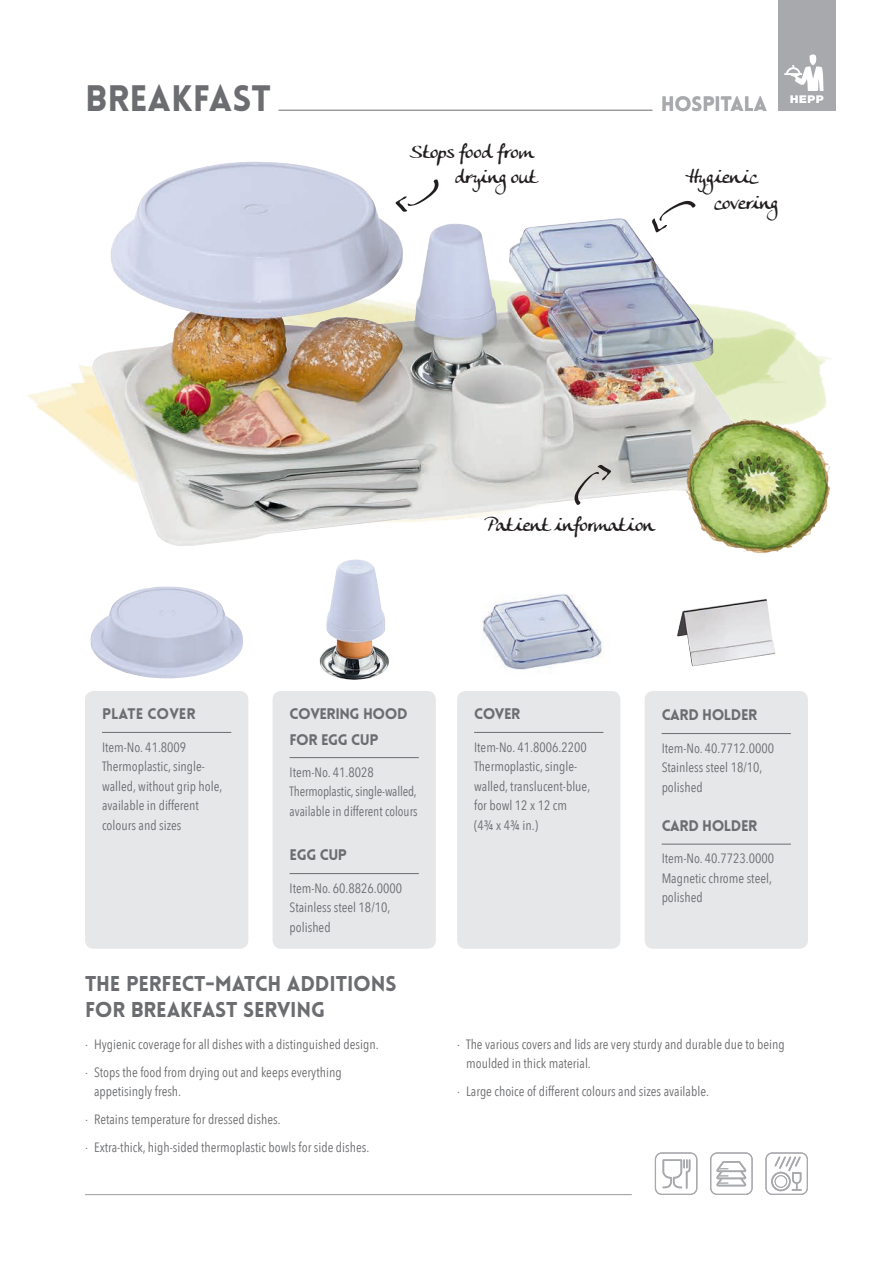
<style>
.page{position:relative;width:893px;height:1263px;background:#fff}
.page>*{position:absolute;margin:0;border:0;box-sizing:border-box;transform-origin:0 0}
.t1{font:900 36px "Lovelo";color:#6c6d70}
.t2{font:900 21px/25.2px "Lovelo";letter-spacing:-.01em;color:#6c6d70}
.t3{font:900 20.25px "Lovelo";color:#a8a9ad}
.t4{font:19.5px/25.5px "Anke Calligraphic FG";color:#231f20;text-align:right}
.t5{font:900 15px/25.2px "Lovelo";letter-spacing:-.03em;color:#6c6d70}
.t6{font:900 15px "Lovelo";color:#6c6d70}
.t7{font:13.5px/19.5px "Avenir Next Condensed";color:#6c6d70}
</style>
<div class="page">
<img style="left:27px;top:383px;width:52px;height:57px">
<img style="left:79px;top:161px;width:753px;height:291px">
<img style="left:92px;top:170px;width:672px;height:376px">
<img style="left:90px;top:586px;width:153px;height:93px">
<img style="left:677px;top:599px;width:99px;height:67px">
<img style="left:482px;top:594px;width:135px;height:99px">
<img style="left:657px;top:403px;width:175px;height:151px">
<img style="left:319px;top:559px;width:70px;height:121px">
<svg style="left:396px;top:179px;width:43px;height:33px"></svg>
<svg style="left:652px;top:201px;width:44px;height:32px"></svg>
<svg style="left:574px;top:465px;width:37px;height:40px"></svg>
<hr style="left:85px;top:1194px;width:547px;height:1px;background:#a8a9ad">
<svg style="left:655px;top:1152px;width:42px;height:43px"></svg>
<svg style="left:710px;top:1152px;width:43px;height:43px"></svg>
<svg style="left:765px;top:1152px;width:43px;height:43px"></svg>
<div style="left:778px;top:0;width:58px;height:111px;background:#a8a9ad"></div>
<svg style="left:784px;top:54px;width:39px;height:49px"></svg>
<hr style="left:279px;top:110px;width:373px;height:1px;background:#6c6d70">
<div style="left:85px;top:691px;width:163px;height:258px;background:#e6e7e9;border-radius:9px"></div>
<hr style="left:102px;top:732px;width:129px;height:1px;background:#6c6d70">
<div style="left:273px;top:691px;width:163px;height:258px;background:#e6e7e9;border-radius:9px"></div>
<hr style="left:290px;top:757px;width:129px;height:1px;background:#6c6d70">
<hr style="left:290px;top:873px;width:129px;height:1px;background:#6c6d70">
<div style="left:457px;top:691px;width:163px;height:258px;background:#e6e7e9;border-radius:9px"></div>
<hr style="left:474px;top:732px;width:129px;height:1px;background:#6c6d70">
<div style="left:645px;top:691px;width:163px;height:258px;background:#e6e7e9;border-radius:9px"></div>
<hr style="left:662px;top:733px;width:129px;height:1px;background:#6c6d70">
<hr style="left:662px;top:844px;width:129px;height:1px;background:#6c6d70">
<h1 class="t1" style="left:85px;top:75px;width:188px">BREAKFAST</h1>
<h3 class="t3" style="left:661px;top:91px;width:108px">HOSPITALA</h3>
<h3 class="t4" style="left:410px;top:138px;width:128px">Stops food from drying out</h3>
<h3 class="t4" style="left:714px;top:164px;width:65px;text-align:left;text-indent:-29px">Hygienic covering</h3>
<h3 class="t4" style="left:485px;top:511px;width:171px">Patient information</h3>
<p class="t6" style="left:102px;top:705px;width:95px">PLATE COVER</p>
<p class="t7" style="left:102px;top:736px;width:122px">Item-No. 41.8009<br>Thermoplastic, single&shy;walled, without grip hole, available in different colours and sizes</p>
<p class="t5" style="left:290px;top:702px;width:120px">COVERING HOOD<br>FOR EGG CUP</p>
<p class="t7" style="left:290px;top:762px;width:130px">Item-No. 41.8028<br>Thermoplastic, single-walled, available in different colours</p>
<p class="t5" style="left:290px;top:843px;width:59px">EGG CUP</p>
<p class="t7" style="left:290px;top:878px;width:114px">Item-No. 60.8826.0000<br>Stainless steel 18/10, polished</p>
<p class="t5" style="left:474px;top:702px;width:48px">COVER</p>
<p class="t7" style="left:474px;top:736px;width:118px">Item-No. 41.8006.2200<br>Thermoplastic, single&shy;walled, translucent-blue, for bowl 12 x 12 cm<br>(4¾ x 4¾ in.)</p>
<p class="t5" style="left:662px;top:703px;width:97px">CARD HOLDER</p>
<p class="t7" style="left:662px;top:737px;width:114px">Item-No. 40.7712.0000<br>Stainless steel 18/10, polished</p>
<p class="t5" style="left:662px;top:813px;width:97px">CARD HOLDER</p>
<p class="t7" style="left:662px;top:848px;width:114px">Item-No. 40.7723.0000<br>Magnetic chrome steel, polished</p>
<h2 class="t2" style="left:85px;top:972px;width:313px">THE PERFECT-MATCH ADDITIONS<br>FOR BREAKFAST SERVING</h2>
<p class="t7" style="left:85px;top:1029px;width:295px;line-height:28px">· Hygienic coverage for all dishes with a distinguished design. · Stops the food from drying out and keeps everything</p>
<p class="t7" style="left:85px;top:1077px;width:286px;line-height:28px;text-indent:9px">appetisingly fresh.<br>· Retains temperature for dressed dishes.<br>· Extra-thick, high-sided thermoplastic bowls for side dishes.</p>
<p class="t7" style="left:466px;top:1033px;width:320px;text-indent:-9px">· The various covers and lids are very sturdy and durable due to being moulded in thick material.</p>
<p class="t7" style="left:457px;top:1081px;width:253px">· Large choice of different colours and sizes available.</p>
</div>
